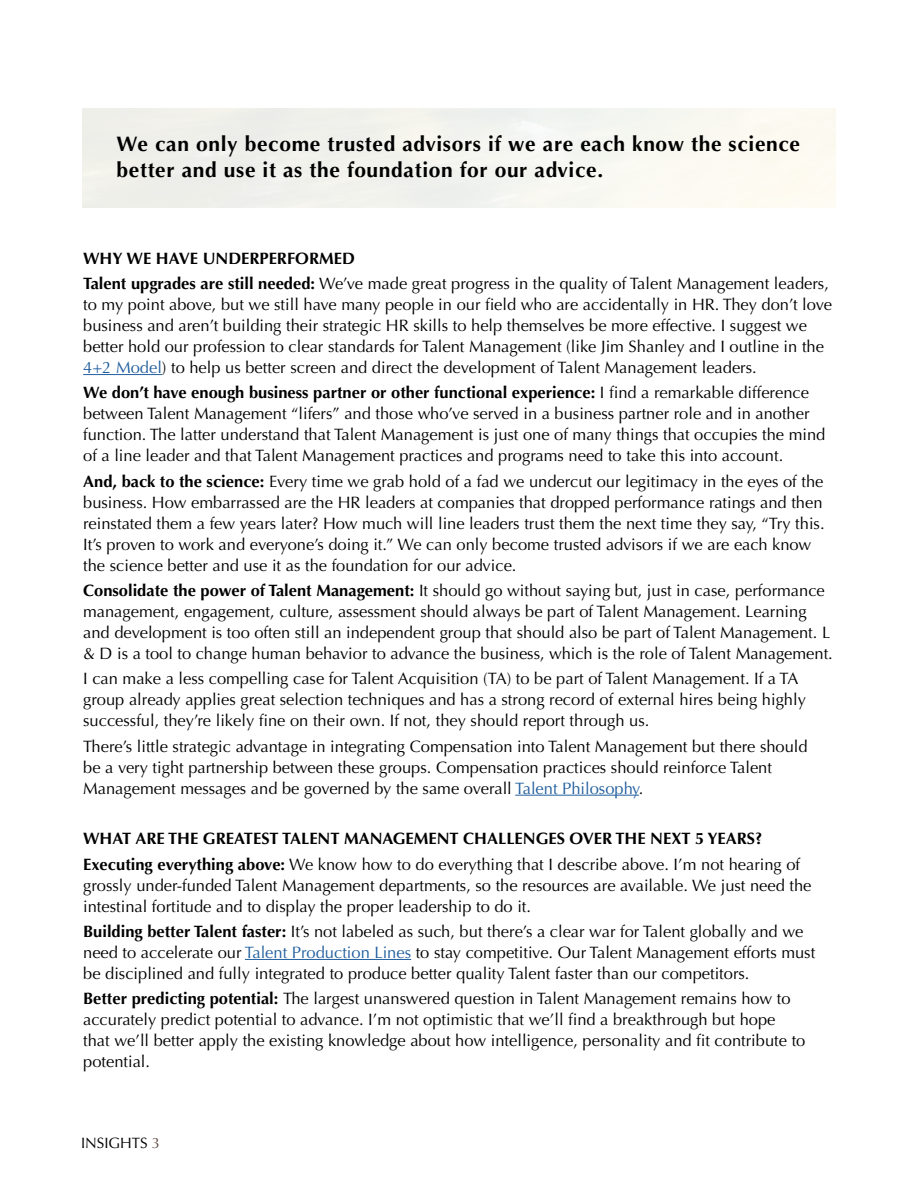
<style>
.page{position:relative;width:918px;height:1188px;background:#fff}
.page>*{position:absolute;margin:0;border:0;box-sizing:border-box;transform-origin:0 0}
.t1{font:700 21px/25.5px "Optima";letter-spacing:.03em;color:#000}
.t2{font:16.5px/21px "Optima";color:#000}
.t3{font:700 16.5px/25.3px "Optima";color:#000}
.t4{font:15px "Optima";color:#000}
.s1{font-weight:700}
.s2{color:#215e9e}
.s3{font-weight:400}
.s4{color:#624b40}
</style>
<div class="page">
<hr style="left:83px;top:374px;width:79px;height:1px;background:#215e9e">
<hr style="left:515px;top:795px;width:124px;height:1px;background:#215e9e">
<hr style="left:245px;top:959px;width:166px;height:1px;background:#215e9e">
<p class="t1" style="left:117px;top:132px;width:685px">We can only become trusted advisors if we are each know the science better and use it as the foundation for our advice.</p>
<p class="t2" style="left:83px;top:246px;width:747px;line-height:25.3px"><span class="s1">WHY WE HAVE UNDERPERFORMED<br>Talent upgrades are still needed:</span> We’ve made great progress in the quality of Talent Management leaders,</p>
<p class="t2" style="left:83px;top:294px;width:751px">to my point above, but we still have many people in our field who are accidentally in HR. They don’t love business and aren’t building their strategic HR skills to help themselves be more effective. I suggest we better hold our profession to clear standards for Talent Management (like Jim Shanley and I outline in the <span class="s2">4+2 Model</span>) to help us better screen and direct the development of Talent Management leaders.</p>
<p class="t2" style="left:83px;top:382px;width:744px"><span class="s1">We don’t have enough business partner or other functional experience:</span> I find a remarkable difference between Talent Management “lifers” and those who’ve served in a business partner role and in another function. The latter understand that Talent Management is just one of many things that occupies the mind of a line leader and that Talent Management practices and programs need to take this into account.</p>
<p class="t2" style="left:83px;top:471px;width:743px"><span class="s1">And, back to the science:</span> Every time we grab hold of a fad we undercut our legitimacy in the eyes of the business. How embarrassed are the HR leaders at companies that dropped performance ratings and then reinstated them a few years later? How much will line leaders trust them the next time they say, “Try this.<br>It’s proven to work and everyone’s doing it.” We can only become trusted advisors if we are each know the science better and use it as the foundation for our advice.</p>
<p class="t2" style="left:83px;top:580px;width:751px"><span class="s1">Consolidate the power of Talent Management:</span> It should go without saying but, just in case, performance management, engagement, culture, assessment should always be part of Talent Management. Learning and development is too often still an independent group that should also be part of Talent Management. L &amp; D is a tool to change human behavior to advance the business, which is the role of Talent Management.</p>
<p class="t2" style="left:83px;top:668px;width:724px">I can make a less compelling case for Talent Acquisition (TA) to be part of Talent Management. If a TA group already applies great selection techniques and has a strong record of external hires being highly successful, they’re likely fine on their own. If not, they should report through us.</p>
<p class="t2" style="left:83px;top:736px;width:726px">There’s little strategic advantage in integrating Compensation into Talent Management but there should be a very tight partnership between these groups. Compensation practices should reinforce Talent<br>Management messages and be governed by the same overall <span class="s2">Talent Philosophy</span>.</p>
<p class="t3" style="left:83px;top:826px;width:719px">WHAT ARE THE GREATEST TALENT MANAGEMENT CHALLENGES OVER THE NEXT 5 YEARS?<br>Executing everything above: <span class="s3">We know how to do everything that I describe above. I’m not hearing of</span></p>
<p class="t2" style="left:83px;top:875px;width:730px">grossly under-funded Talent Management departments, so the resources are available. We just need the intestinal fortitude and to display the proper leadership to do it.</p>
<p class="t2" style="left:83px;top:921px;width:734px"><span class="s1">Building better Talent faster:</span> It’s not labeled as such, but there’s a clear war for Talent globally and we need to accelerate our <span class="s2">Talent Production Lines</span> to stay competitive. Our Talent Management efforts must be disciplined and fully integrated to produce better quality Talent faster than our competitors.</p>
<p class="t2" style="left:83px;top:988px;width:724px"><span class="s1">Better predicting potential:</span> The largest unanswered question in Talent Management remains how to accurately predict potential to advance. I’m not optimistic that we’ll find a breakthrough but hope that we’ll better apply the existing knowledge about how intelligence, personality and fit contribute to potential.</p>
<p class="t4" style="left:81px;top:1134px;width:81px">INSIGHTS <span class="s4">3</span></p>
</div>
